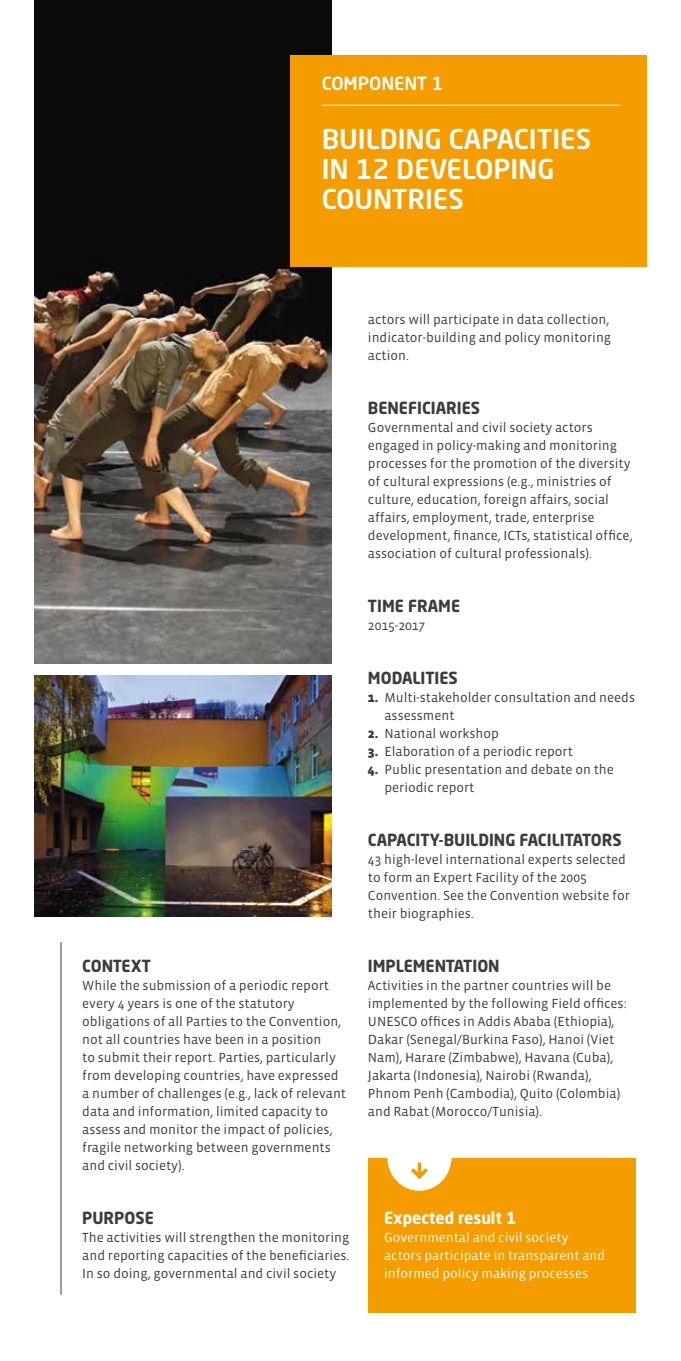
<style>
.page{position:relative;width:681px;height:1361px;background:#fff}
.page>*{position:absolute;margin:0;border:0;box-sizing:border-box;transform-origin:0 0}
.t1{font:500 27px/30px "Neo Sans Std";color:#fff}
.t2{font:500 18px "Neo Sans Std";color:#fff}
.t3{font:700 16.5px "Neo Sans Std";color:#3c3c3b;scale:.95 1}
.t4{font:700 16.5px "Neo Sans Std";color:#fff;scale:.95 1}
.t5{font:13.5px/18px "Vista Sans";color:#3c3c3b}
.t6{font:13.5px/18px "Vista Sans";color:#fff}
.s1{font-weight:900}
</style>
<div class="page">
<div style="left:368px;top:1158px;width:267px;height:155px;background:#f59c00"></div>
<svg style="left:387px;top:1158px;width:64px;height:32px"></svg>
<hr style="left:61px;top:942px;width:1px;height:352px;background:#3c3c3b">
<img style="left:34px;top:0;width:298px;height:663px">
<img style="left:34px;top:675px;width:298px;height:241px">
<div style="left:290px;top:55px;width:356px;height:212px;background:#f59c00"></div>
<hr style="left:321px;top:105px;width:298px;height:1px;background:#fff">
<h2 class="t2" style="left:321px;top:72px;width:123px">COMPONENT 1</h2>
<h1 class="t1" style="left:321px;top:123px;width:271px">BUILDING CAPACITIES<br>IN 12 DEVELOPING<br>COUNTRIES</h1>
<p class="t3" style="left:82px;top:955px;width:74px">CONTEXT</p>
<p class="t5" style="left:82px;top:977px;width:265px">While the submission of a periodic report every 4 years is one of the statutory obligations of all Parties to the Convention, not all countries have been in a position<br>to submit their report. Parties, particularly from developing countries, have expressed a number of challenges (e.g., lack of relevant data and information, limited capacity to assess and monitor the impact of policies, fragile networking between governments and civil society).</p>
<p class="t3" style="left:82px;top:1207px;width:77px">PURPOSE</p>
<p class="t5" style="left:82px;top:1229px;width:268px;text-align:justify">The activities will strengthen the monitoring and reporting capacities of the beneficiaries.<br>In so doing, governmental and civil society</p>
<p class="t5" style="left:368px;top:311px;width:245px">actors will participate in data collection, indicator-building and policy monitoring action.</p>
<p class="t3" style="left:368px;top:397px;width:119px">BENEFICIARIES</p>
<p class="t5" style="left:368px;top:419px;width:266px">Governmental and civil society actors engaged in policy-making and monitoring processes for the promotion of the diversity of cultural expressions (e.g., ministries of culture, education, foreign affairs, social affairs, employment, trade, enterprise development, finance, ICTs, statistical office, association of cultural professionals).</p>
<p class="t3" style="left:368px;top:595px;width:99px">TIME FRAME</p>
<p class="t5" style="left:368px;top:617px;width:59px">2015-2017</p>
<p class="t3" style="left:368px;top:667px;width:96px">MODALITIES</p>
<p class="t5" style="left:384px;top:689px;width:252px;text-indent:-16px"><span class="s1">1.</span> Multi-stakeholder consultation and needs assessment</p>
<p class="t5" style="left:368px;top:725px;width:132px"><span class="s1">2.</span> National workshop</p>
<p class="t5" style="left:368px;top:743px;width:206px"><span class="s1">3.</span> Elaboration of a periodic report</p>
<p class="t5" style="left:384px;top:761px;width:231px;text-indent:-16px"><span class="s1">4.</span> Public presentation and debate on the periodic report</p>
<p class="t3" style="left:368px;top:829px;width:268px">CAPACITY-BUILDING FACILITATORS</p>
<p class="t5" style="left:368px;top:851px;width:263px">43 high-level international experts selected to form an Expert Facility of the 2005<br>Convention. See the Convention website for their biographies.</p>
<p class="t3" style="left:368px;top:955px;width:140px">IMPLEMENTATION</p>
<p class="t5" style="left:368px;top:977px;width:260px">Activities in the partner countries will be implemented by the following Field offices:<br>UNESCO offices in Addis Ababa (Ethiopia), Dakar (Senegal/Burkina Faso), Hanoi (Viet Nam), Harare (Zimbabwe), Havana (Cuba), Jakarta (Indonesia), Nairobi (Rwanda), Phnom Penh (Cambodia), Quito (Colombia) and Rabat (Morocco/Tunisia).</p>
<p class="t4" style="left:384px;top:1207px;width:140px">Expected result 1</p>
<p class="t6" style="left:384px;top:1229px;width:222px">Governmental and civil society actors participate in transparent and informed policy making processes</p>
</div>
